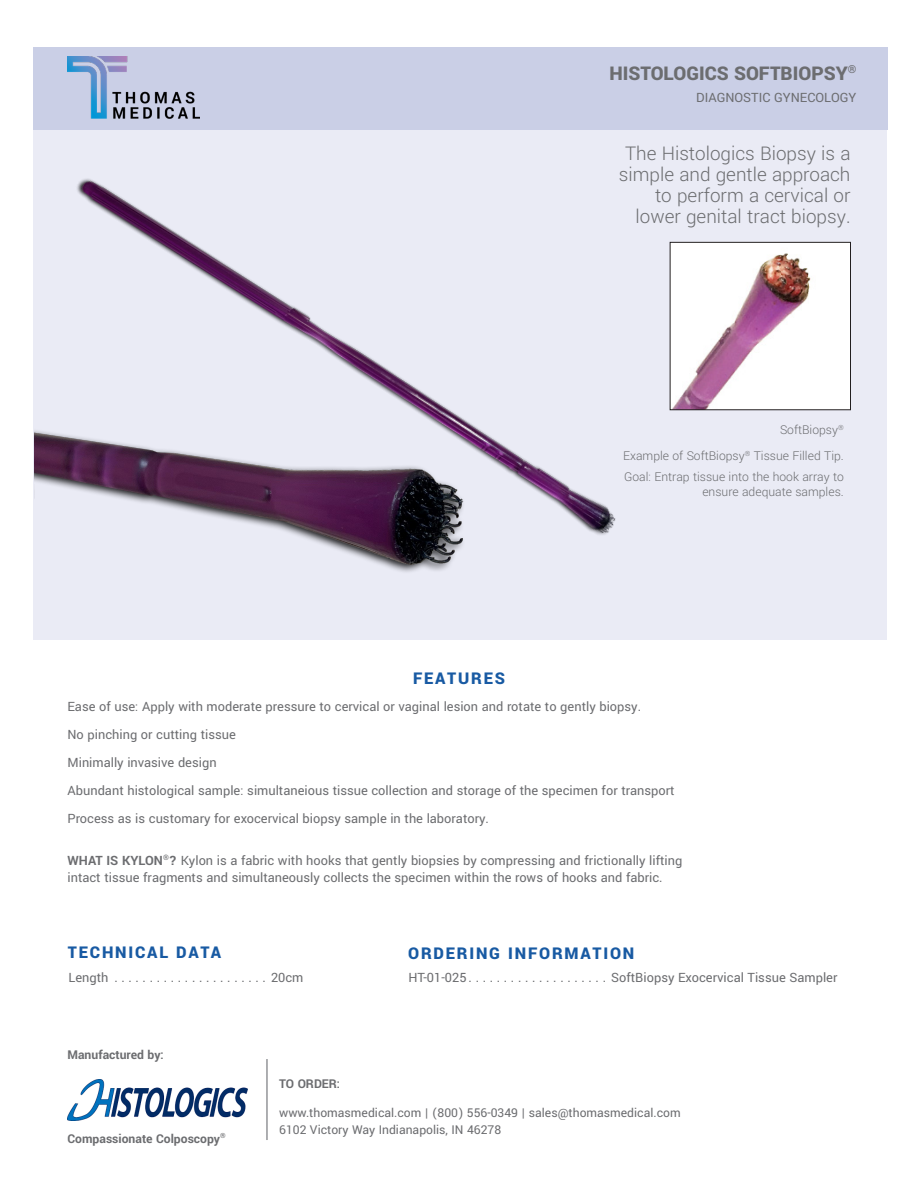
<style>
.page{position:relative;width:918px;height:1188px;background:#fff}
.page>*{position:absolute;margin:0;border:0;box-sizing:border-box;transform-origin:0 0}
.t1{font:300 21px/21px "Yantramanav";color:#6c6d70;text-align:right}
.t2{font:900 21px "Yantramanav";color:#6c6d70}
.TM_Headline_3{font:900 18px "Yantramanav";letter-spacing:.1em;color:#185aa3}
.t3{font:14.25px/17.2px "Yantramanav";color:#6c6d70}
.t4{font:300 13.5px/15px "Yantramanav";color:#6c6d70;text-align:right}
.t5{font:13.5px/16.5px "Yantramanav";color:#6c6d70}
.t6{font:700 13.5px "Yantramanav";color:#6c6d70}
.s1{font-weight:700}
</style>
<div class="page">
<div style="left:33px;top:128px;width:854px;height:512px;background:#eaebf5"></div>
<hr style="left:266px;top:1059px;width:2px;height:81px;background:#939598">
<div style="left:33px;top:47px;width:855px;height:82px;background:#cacfe6"></div>
<img style="left:68px;top:1079px;width:180px;height:41px">
<img style="left:77px;top:178px;width:539px;height:357px">
<img style="left:35px;top:312px;width:464px;height:260px">
<img style="left:68px;top:56px;width:132px;height:62px">
<img style="left:672px;top:244px;width:177px;height:164px">
<div style="left:670px;top:242px;width:181px;height:168px;border:1px solid #231f20"></div>
<p class="t2" style="left:609px;top:60px;width:249px">HISTOLOGICS SOFTBIOPSY<sup>®</sup></p>
<p class="t3" style="left:696px;top:89px;width:162px">DIAGNOSTIC GYNECOLOGY</p>
<p class="t1" style="left:619px;top:143px;width:233px">The Histologics Biopsy is a simple and gentle approach to perform a cervical or lower genital tract biopsy.</p>
<p class="t4" style="left:780px;top:423px;width:65px">SoftBiopsy<sup>®</sup></p>
<p class="t4" style="left:623px;top:449px;width:222px">Example of SoftBiopsy<sup>®</sup> Tissue Filled Tip.</p>
<p class="t4" style="left:624px;top:469px;width:221px">Goal: Entrap tissue into the hook array to ensure adequate samples.</p>
<p class="TM_Headline_3" style="left:413px;top:667px;width:93px">FEATURES</p>
<p class="t3" style="left:68px;top:699px;width:573px">Ease of use: Apply with moderate pressure to cervical or vaginal lesion and rotate to gently biopsy.</p>
<p class="t3" style="left:68px;top:726px;width:170px">No pinching or cutting tissue</p>
<p class="t3" style="left:68px;top:754px;width:151px">Minimally invasive design</p>
<p class="t3" style="left:68px;top:782px;width:608px">Abundant histological sample: simultaneious tissue collection and storage of the specimen for transport</p>
<p class="t3" style="left:68px;top:810px;width:421px">Process as is customary for exocervical biopsy sample in the laboratory.</p>
<p class="t3" style="left:68px;top:852px;width:616px"><span class="s1">WHAT IS KYLON</span><sup>®</sup><span class="s1">?</span> Kylon is a fabric with hooks that gently biopsies by compressing and frictionally lifting intact tissue fragments and simultaneously collects the specimen within the rows of hooks and fabric.</p>
<p class="TM_Headline_3" style="left:68px;top:942px;width:155px">TECHNICAL DATA</p>
<p class="t3" style="left:69px;top:969px;width:236px">Length . . . . . . . . . . . . . . . . . . . . . . 20cm</p>
<p class="t6" style="left:68px;top:1047px;width:98px">Manufactured by:</p>
<p class="TM_Headline_3" style="left:408px;top:942px;width:228px">ORDERING INFORMATION</p>
<p class="t3" style="left:409px;top:969px;width:430px">HT-01-025 . . . . . . . . . . . . . . . . . . . . SoftBiopsy Exocervical Tissue Sampler</p>
<p class="t6" style="left:68px;top:1130px;width:160px">Compassionate Colposcopy<sup>®</sup></p>
<p class="t6" style="left:279px;top:1075px;width:63px">TO ORDER:</p>
<p class="t5" style="left:279px;top:1105px;width:403px">www.thomasmedical.com | (800) 556-0349 | sales@thomasmedical.com<br>6102 Victory Way Indianapolis, IN 46278</p>
</div>
